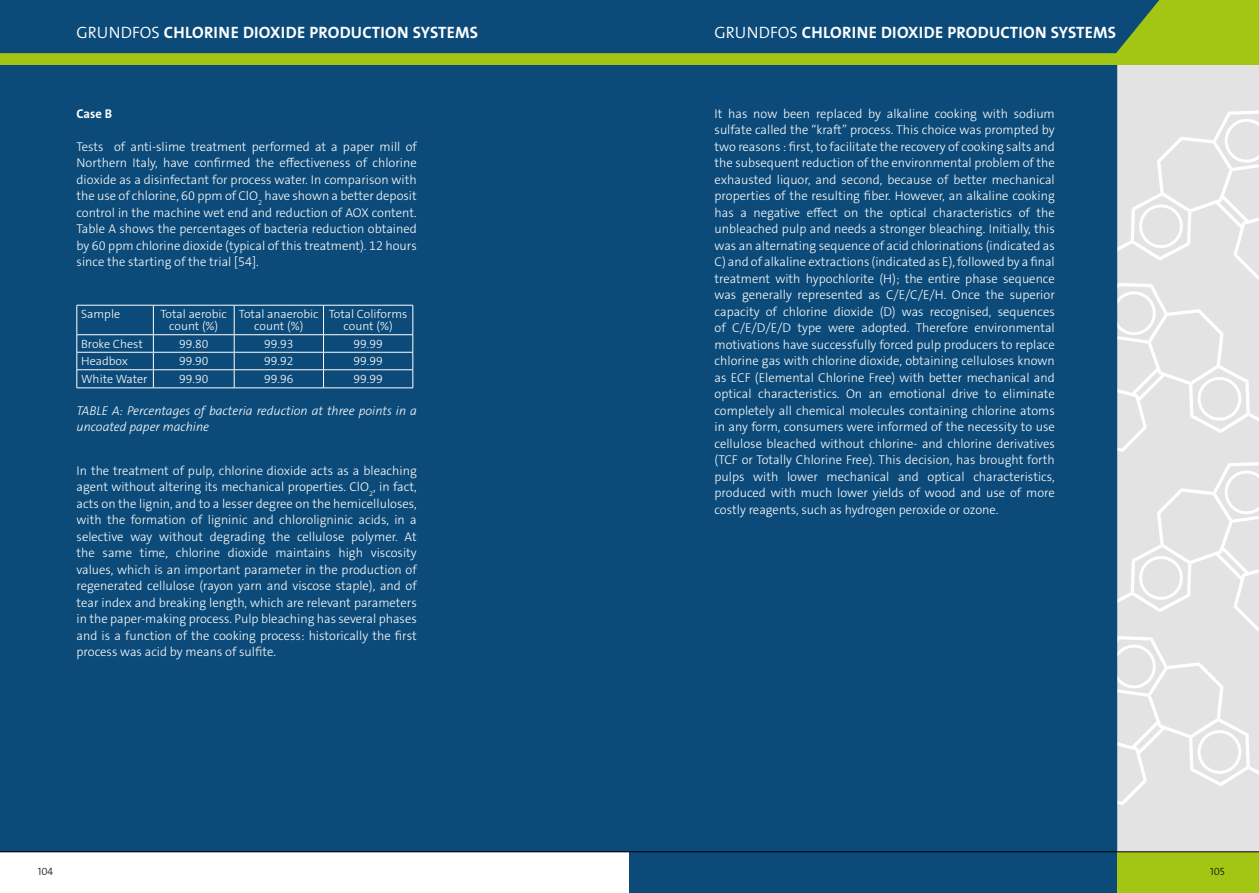
<style>
.page{position:relative;width:1259px;height:893px;background:#fff}
.page>*{position:absolute;margin:0;border:0;box-sizing:border-box;transform-origin:0 0}
.t1{font:16.5px "Grundfos The Sans V2 OT 7 B";letter-spacing:.015em;color:#fff}
.t2{font:12.75px/16.5px "Grundfos The Sans V2 OT 3 L";color:#fff;text-align:justify}
.t3{font:12.75px/16.5px "Grundfos The Sans V2 OT 3 L Italic";color:#fff}
.t4{font:12.75px "Grundfos The Sans V2 OT 7 B";color:#fff}
.t5{font:12px/12px "Grundfos The Sans V2 OT 3 L";color:#fff;text-align:center}
.t6{font:10.5px "Grundfos The Sans V2 OT 3 L";color:#000}
.s1{font-family:"Grundfos The Sans V2 OT 4 SL"}
</style>
<div class="page">
<div style="left:629px;top:852px;width:630px;height:41px;background:#a2c613"></div>
<div style="left:629px;top:852px;width:488px;height:41px;background:#0c4b79"></div>
<div style="left:1117px;top:1px;width:142px;height:851px;background:#e3e3e3"></div>
<svg style="left:1117px;top:110px;width:142px;height:342px"></svg>
<svg style="left:1117px;top:462px;width:142px;height:343px"></svg>
<div style="left:0;top:65px;width:629px;height:786px;background:#0c4b79"></div>
<div style="left:629px;top:59px;width:488px;height:793px;background:#0c4b79"></div>
<hr style="left:77px;top:305px;width:76px;height:1px;background:#fff">
<hr style="left:153px;top:305px;width:81px;height:1px;background:#fff">
<hr style="left:234px;top:305px;width:89px;height:1px;background:#fff">
<hr style="left:323px;top:305px;width:90px;height:1px;background:#fff">
<hr style="left:77px;top:334px;width:76px;height:1px;background:#fff">
<hr style="left:153px;top:334px;width:81px;height:1px;background:#fff">
<hr style="left:234px;top:334px;width:89px;height:1px;background:#fff">
<hr style="left:323px;top:334px;width:90px;height:1px;background:#fff">
<hr style="left:77px;top:352px;width:76px;height:1px;background:#fff">
<hr style="left:153px;top:352px;width:81px;height:1px;background:#fff">
<hr style="left:234px;top:352px;width:89px;height:1px;background:#fff">
<hr style="left:323px;top:352px;width:90px;height:1px;background:#fff">
<hr style="left:77px;top:369px;width:76px;height:1px;background:#fff">
<svg style="left:77px;top:305px;width:1px;height:83px"></svg>
<hr style="left:153px;top:369px;width:81px;height:1px;background:#fff">
<svg style="left:153px;top:305px;width:1px;height:83px"></svg>
<hr style="left:234px;top:369px;width:89px;height:1px;background:#fff">
<svg style="left:234px;top:305px;width:1px;height:83px"></svg>
<hr style="left:323px;top:369px;width:90px;height:1px;background:#fff">
<svg style="left:323px;top:305px;width:1px;height:83px"></svg>
<svg style="left:412px;top:305px;width:1px;height:83px"></svg>
<hr style="left:77px;top:388px;width:76px;height:1px;background:#fff">
<hr style="left:153px;top:388px;width:81px;height:1px;background:#fff">
<hr style="left:234px;top:388px;width:89px;height:1px;background:#fff">
<hr style="left:323px;top:388px;width:90px;height:1px;background:#fff">
<div style="left:0;top:0;width:1259px;height:65px;background:#a2c613"></div>
<div style="left:0;top:0;width:1159px;height:53px;background:#0c4b79"></div>
<hr style="left:0;top:851px;width:1259px;height:1px;background:#000">
<p class="t1" style="left:77px;top:22px;width:402px"><span class="s1">GRUNDFOS</span> CH LORINE DIOXIDE PRODUCTION SYSTEMS</p>
<p class="t1" style="left:714px;top:22px;width:402px"><span class="s1">GRUNDFOS</span> CH LORINE DIOXIDE PRODUCTION SYSTEMS</p>
<p class="t4" style="left:77px;top:105px;width:37px">CASE B</p>
<p class="t2" style="left:77px;top:138px;width:342px">Tests of anti-slime treatment performed at a paper mill of Northern Italy, have confirmed the effectiveness of chlorine dioxide as a disinfectant for process water. In comparison with the use of chlorine, 60 ppm of ClO<sub>2</sub> have shown a better deposit control in the machine wet end and reduction of AOX content.<br>Table A shows the percentages of bacteria reduction obtained by 60 ppm chlorine dioxide (typical of this treatment). 12 hours since the starting of the trial [54].</p>
<p class="t5" style="left:81px;top:308px;width:41px">Sample</p>
<p class="t5" style="left:161px;top:308px;width:68px">Total aerobic count (%)</p>
<p class="t5" style="left:239px;top:308px;width:81px">Total anaerobic count (%)</p>
<p class="t5" style="left:329px;top:308px;width:80px">Total Coliforms count (%)</p>
<p class="t5" style="left:81px;top:338px;width:63px">B roke Chest</p>
<p class="t5" style="left:179px;top:338px;width:31px">99.80</p>
<p class="t5" style="left:264px;top:338px;width:31px">99.93</p>
<p class="t5" style="left:353px;top:338px;width:31px">99.99</p>
<p class="t5" style="left:81px;top:355px;width:48px">Headbox</p>
<p class="t5" style="left:179px;top:355px;width:31px">99.90</p>
<p class="t5" style="left:264px;top:355px;width:31px">99.92</p>
<p class="t5" style="left:353px;top:355px;width:31px">99.99</p>
<p class="t5" style="left:81px;top:373px;width:68px">White Water</p>
<p class="t5" style="left:179px;top:373px;width:31px">99.90</p>
<p class="t5" style="left:264px;top:373px;width:31px">99.96</p>
<p class="t5" style="left:353px;top:373px;width:31px">99.99</p>
<p class="t3" style="left:77px;top:402px;width:342px">TABLE A: Percentages of bacteria reduction at three points in a uncoated paper machine</p>
<p class="t2" style="left:77px;top:462px;width:342px">In the treatment of pulp, chlorine dioxide acts as a bleaching agent without altering its mechanical properties. ClO<sub>2</sub>, in fact, acts on the lignin, and to a lesser degree on the hemicelluloses, with the formation of ligninic and chloroligninic acids, in a selective way without degrading the cellulose polymer. At the same time, chlorine dioxide maintains high viscosity values, which is an important parameter in the production of regenerated cellulose (rayon yarn and viscose staple), and of tear index and breaking length, which are relevant parameters in the paper-making process. Pulp bleaching has several phases and is a function of the cooking process: historically the first process was acid by means of sulfite.</p>
<p class="t2" style="left:714px;top:105px;width:342px">It has now been replaced by alkaline cooking with sodium sulfate called the “kraft” process. This choice was prompted by two reasons : first, to facilitate the recovery of cooking salts and the subsequent reduction of the environmental problem of the exhausted liquor, and second, because of better mechanical properties of the resulting fiber. However, an alkaline cooking has a negative effect on the optical characteristics of the unbleached pulp and needs a stronger bleaching. Initially, this was an alternating sequence of acid chlorinations (indicated as C) and of alkaline extractions (indicated as E), followed by a final treatment with hypochlorite (H); the entire phase sequence was generally represented as C/E/C/E/H . Once the superior capacity of chlorine dioxide (D) was recognised, sequences of C/E/D/E/D type were adopted. Therefore environmental motivations have successfully forced pulp producers to replace chlorine gas with chlorine dioxide, obtaining celluloses known as ECF (Elemental Chlorine Free) with better mechanical and optical characteristics. On an emotional drive to eliminate completely all chemical molecules containing chlorine atoms in any form, consumers were informed of the necessity to use cellulose bleached without chlorine- and chlorine derivatives (TCF or Totally Chlorine Free). This decision, has brought forth pulps with lower mechanical and optical characteristics, produced with much lower yields of wood and use of more costly reagents, such as hydrogen peroxide or ozone.</p>
<p class="t6" style="left:38px;top:865px;width:17px">104</p>
<p class="t6" style="left:1210px;top:865px;width:16px">105</p>
</div>
